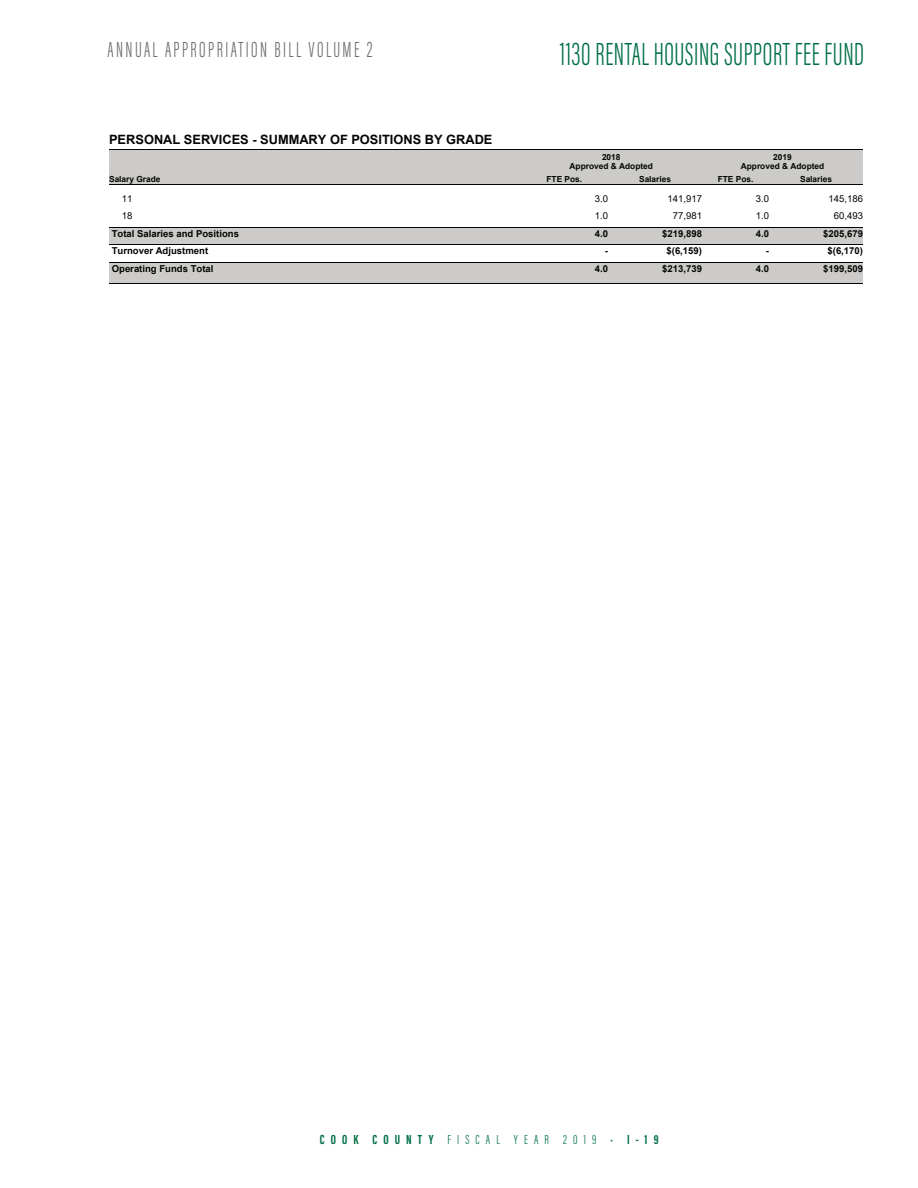
<style>
.page{position:relative;width:918px;height:1188px;background:#fff}
.page>*{position:absolute;margin:0;border:0;box-sizing:border-box;transform-origin:0 0}
.t1{font:300 33px "Acumin Pro Extra Cond";letter-spacing:.02em;color:#016f45;scale:.85 1}
.t2{font:300 22.5px "Acumin Pro Extra Cond";letter-spacing:.125em;color:#6c6d70;scale:.85 1}
.t3{font:300 13.5px "Acumin Pro Extra Cond";letter-spacing:.45em;color:#016f45}
.t4{font:700 12.9px "Arial";color:#040503}
.t5{font:700 9.6px "Arial";color:#040503}
.t6{font:9.6px "Arial";color:#040503}
.t7{font:700 8.4px/9.9px "Arial";color:#040503;text-align:center}
.s1{font-weight:700}
</style>
<div class="page">
<div style="left:109px;top:149px;width:754px;height:22px;background:#cccbca"></div>
<div style="left:109px;top:171px;width:754px;height:13px;background:#cccbca"></div>
<div style="left:109px;top:227px;width:754px;height:18px;background:#cccbca"></div>
<div style="left:109px;top:263px;width:754px;height:20px;background:#cccbca"></div>
<hr style="left:109px;top:184px;width:754px;height:1px;background:#040503">
<hr style="left:109px;top:262px;width:754px;height:1px;background:#040503">
<hr style="left:109px;top:244px;width:754px;height:1px;background:#040503">
<hr style="left:109px;top:283px;width:754px;height:1px;background:#040503">
<hr style="left:109px;top:149px;width:754px;height:1px;background:#040503">
<hr style="left:109px;top:227px;width:754px;height:1px;background:#040503">
<h2 class="t2" style="left:108px;top:36px;width:313px">ANNUAL APPROPRIATION BILL VOLUME 2</h2>
<h3 class="t4" style="left:109px;top:131px;width:385px">PERSONAL SERVICES - SUMMARY OF POSITIONS BY GRADE</h3>
<h1 class="t1" style="left:560px;top:34px;width:359px">1130 RENTAL HOUSING SUPPORT FEE FUND</h1>
<p class="t7" style="left:570px;top:152px;width:85px">2018<br>Approved &amp; Adopted</p>
<p class="t7" style="left:741px;top:152px;width:85px">2019<br>Approved &amp; Adopted</p>
<p class="t7" style="left:109px;top:174px;width:53px">Salary Grade</p>
<p class="t7" style="left:546px;top:174px;width:37px">FTE Pos.</p>
<p class="t7" style="left:639px;top:174px;width:34px">Salaries</p>
<p class="t7" style="left:718px;top:174px;width:37px">FTE Pos.</p>
<p class="t7" style="left:800px;top:174px;width:34px">Salaries</p>
<p class="t6" style="left:122px;top:192px;width:12px">11</p>
<p class="t6" style="left:595px;top:192px;width:15px">3.0</p>
<p class="t6" style="left:668px;top:192px;width:36px">141,917</p>
<p class="t6" style="left:756px;top:192px;width:15px">3.0</p>
<p class="t6" style="left:829px;top:192px;width:36px">145,186</p>
<p class="t6" style="left:122px;top:209px;width:12px">18</p>
<p class="t6" style="left:595px;top:209px;width:15px">1.0</p>
<p class="t6" style="left:673px;top:209px;width:31px">77,981</p>
<p class="t6" style="left:756px;top:209px;width:15px">1.0</p>
<p class="t6" style="left:834px;top:209px;width:31px">60,493</p>
<p class="t5" style="left:112px;top:227px;width:129px">Total Salaries and Positions</p>
<p class="t5" style="left:595px;top:227px;width:15px">4.0</p>
<p class="t5" style="left:662px;top:227px;width:41px">$219,898</p>
<p class="t5" style="left:756px;top:227px;width:15px">4.0</p>
<p class="t5" style="left:823px;top:227px;width:41px">$205,679</p>
<p class="t5" style="left:112px;top:244px;width:98px">Turnover Adjustment</p>
<p class="t5" style="left:605px;top:244px;width:5px">-</p>
<p class="t5" style="left:667px;top:244px;width:37px">$(6,159)</p>
<p class="t5" style="left:766px;top:244px;width:5px">-</p>
<p class="t5" style="left:828px;top:244px;width:37px">$(6,170)</p>
<p class="t5" style="left:112px;top:262px;width:103px">Operating Funds Total</p>
<p class="t5" style="left:595px;top:262px;width:15px">4.0</p>
<p class="t5" style="left:662px;top:262px;width:41px">$213,739</p>
<p class="t5" style="left:756px;top:262px;width:15px">4.0</p>
<p class="t5" style="left:823px;top:262px;width:41px">$199,509</p>
<h3 class="t3" style="left:320px;top:1131px;width:340px"><span class="s1">COOK COUNTY</span> FISCAL YEAR 2019 • <span class="s1">I-19</span></h3>
</div>
